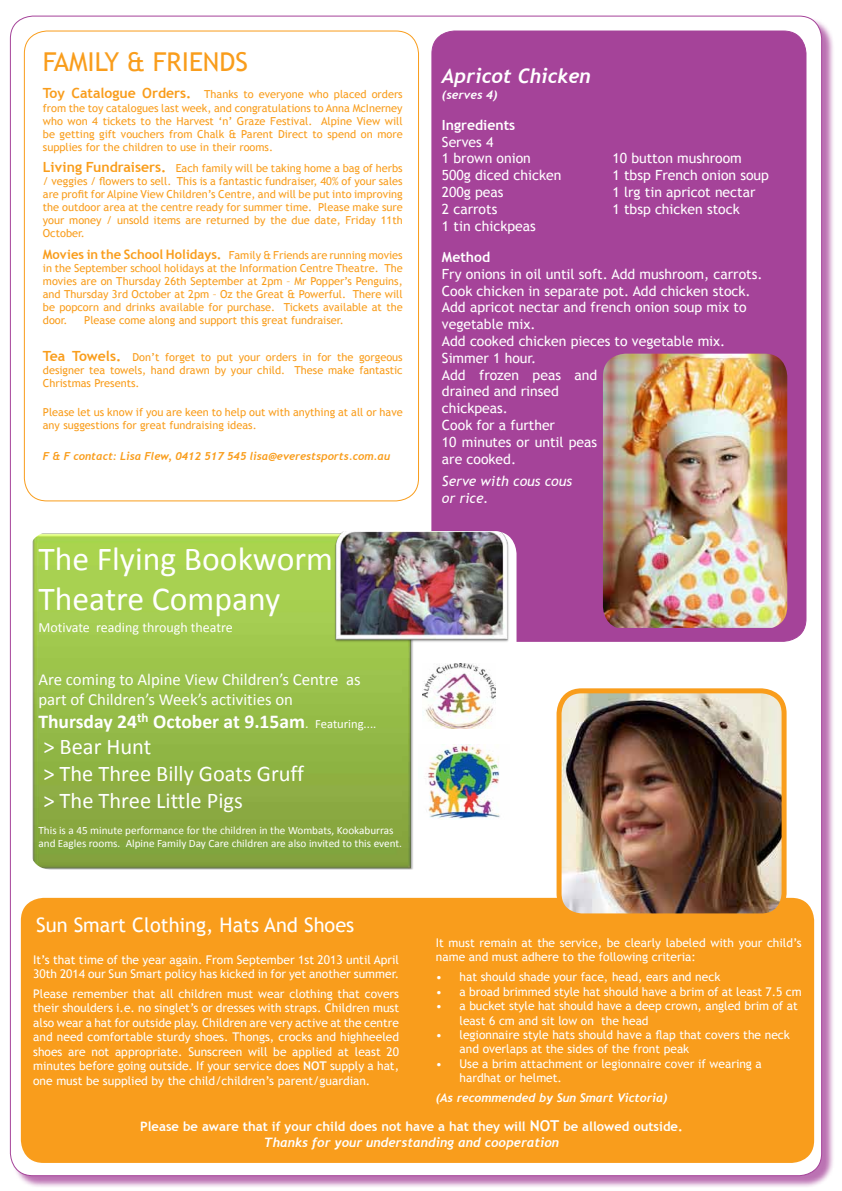
<style>
.page{position:relative;width:842px;height:1191px;background:#fff}
.page>*{position:absolute;margin:0;border:0;box-sizing:border-box;transform-origin:0 0}
.t1{font:33.6px/40.3px "Calibri";color:#fff}
.t2{font:26px "Trebuchet MS";color:#f99d1c}
.t3{font:22.4px/26.9px "Calibri";color:#fff}
.t4{font:20px "Trebuchet MS";color:#fff}
.t5{font:italic 700 20px "Trebuchet";color:#fff}
.t6{font:700 19.6px "Calibri";color:#fff}
.t7{font:16.8px/20.2px "Calibri";color:#fff}
.t8{font:14px/16.8px "Trebuchet MS";color:#fff}
.t9{font:14px "Calibri";color:#fff}
.t10{font:italic 14px/16.8px "Trebuchet MS";color:#fff}
.t11{font:700 14px "Trebuchet MS";color:#fff}
.t12{font:700 13px "Trebuchet MS";color:#fff}
.t13{font:italic 700 13px "Trebuchet";color:#fff}
.t14{font:12px/14.4px "Trebuchet MS";color:#fff}
.t15{font:italic 700 12px "Trebuchet";color:#fff}
.t16{font:11.2px/13.4px "Calibri";color:#fff}
.t17{font:11px/13px "Trebuchet MS";color:#f99d1c;text-align:justify}
.t18{font:italic 700 11px "Trebuchet";color:#f99d1c}
.s1{font-weight:700;font-size:14px}
.s2{font-weight:700;font-size:13px}
.s3{font-weight:400;font-size:14px}
.s4{font-weight:400;font-size:12.6px}
.s5{font-weight:700}
.s6{font-size:15px}
</style>
<div class="page">
<div style="left:11px;top:17px;width:824px;height:1171px;background:#a54399;opacity:.75"></div>
<div style="left:10px;top:16px;width:812px;height:1159px;background:#fff;border-radius:23px"></div>
<div style="left:21px;top:898px;width:793px;height:265px;background:#f99d1c;border-radius:23px"></div>
<div style="left:432px;top:31px;width:374px;height:610px;background:#a54399;border-radius:23px"></div>
<img style="left:603px;top:354px;width:184px;height:274px">
<img style="left:562px;top:694px;width:221px;height:218px">
<div style="left:556px;top:688px;width:230px;height:230px;border:5px solid #f99d1c;border-radius:23px"></div>
<img style="left:32px;top:533px;width:484px;height:336px">
<img style="left:333px;top:531px;width:178px;height:112px">
<img style="left:422px;top:664px;width:73px;height:64px">
<img style="left:418px;top:744px;width:92px;height:76px">
<h2 class="t2" style="left:43px;top:47px;width:207px">FAMILY &amp; FRIENDS</h2>
<p class="t17" style="left:43px;top:88px;width:361px"><span class="s1">Toy Catalogue Orders.</span> Thanks to everyone who placed orders from the toy catalogues last week, and congratulations to Anna McInerney who won 4 tickets to the Harvest ‘n’ Graze Festival. Alpine View will be getting gift vouchers from Chalk &amp; Parent Direct to spend on more supplies for the children to use in their rooms.</p>
<p class="t17" style="left:43px;top:162px;width:361px"><span class="s1">Living Fundraisers.</span> Each family will be taking home a bag of herbs / veggies / flowers to sell. This is a fantastic fundraiser, 40% of your sales are profit for Alpine View Children’s Centre, and will be put into improving the outdoor area at the centre ready for summer time. Please make sure your money / unsold items are returned by the due date, Friday 11th October.</p>
<p class="t17" style="left:43px;top:248px;width:361px"><span class="s2">Movies in the School Holidays.</span> Family &amp; Friends are running movies in the September school holidays at the Information Centre Theatre. The movies are on Thursday 26th September at 2pm – Mr Popper’s Penguins, and Thursday 3rd October at 2pm – Oz the Great &amp; Powerful. There will be popcorn and drinks available for purchase. Tickets available at the door.</p>
<p class="t17" style="left:84px;top:313px;width:261px">Please come along and support this great fundraiser.</p>
<p class="t17" style="left:43px;top:351px;width:361px"><span class="s1">Tea Towels.</span> Don’t forget to put your orders in for the gorgeous designer tea towels, hand drawn by your child. These make fantastic Christmas Presents.</p>
<p class="t17" style="left:43px;top:405px;width:361px">Please let us know if you are keen to help out with anything at all or have any suggestions for great fundraising ideas.</p>
<p class="t18" style="left:43px;top:450px;width:349px">F &amp; F contact: Lisa Flew, 0412 517 545 lisa@everestsports.com.au</p>
<h1 class="t1" style="left:38px;top:538px;width:296px">The Flying Bookworm<br>Theatre Company</h1>
<p class="t9" style="left:38px;top:618px;width:196px">Motivate reading through theatre</p>
<h3 class="t7" style="left:38px;top:669px;width:324px">Are coming to Alpine View Children’s Centre as part of Children’s Week’s activities on</h3>
<h3 class="t6" style="left:38px;top:709px;width:339px">Thursday 24<sup>th</sup> October at 9.15am<span class="s3">.</span> <span class="s4">Featuring....</span></h3>
<h3 class="t3" style="left:43px;top:733px;width:262px">&gt; Bear Hunt<br>&gt; The Three Billy Goats Gruff &gt; The Three Little Pigs</h3>
<p class="t16" style="left:38px;top:823px;width:365px">This is a 45 minute performance for the children in the Wombats, Kookaburras and Eagles rooms. Alpine Family Day Care children are also invited to this event.</p>
<h3 class="t5" style="left:442px;top:63px;width:150px">Apricot Chicken</h3>
<p class="t15" style="left:442px;top:87px;width:57px">(serves 4)</p>
<p class="t11" style="left:442px;top:116px;width:75px">Ingredients</p>
<p class="t8" style="left:442px;top:133px;width:90px">Serves 4<br>1 brown onion</p>
<p class="t8" style="left:612px;top:150px;width:131px">10 button mushroom</p>
<p class="t8" style="left:442px;top:167px;width:121px">500g diced chicken</p>
<p class="t8" style="left:612px;top:167px;width:158px">1 tbsp French onion soup</p>
<p class="t8" style="left:442px;top:184px;width:63px">200g peas</p>
<p class="t8" style="left:612px;top:184px;width:145px">1 lrg tin apricot nectar</p>
<p class="t8" style="left:442px;top:201px;width:57px">2 carrots</p>
<p class="t8" style="left:612px;top:201px;width:129px">1 tbsp chicken stock</p>
<p class="t8" style="left:442px;top:217px;width:95px">1 tin chickpeas</p>
<p class="t11" style="left:442px;top:248px;width:50px">Method</p>
<p class="t8" style="left:442px;top:265px;width:322px">Fry onions in oil until soft. Add mushroom, carrots.<br>Cook chicken in separate pot. Add chicken stock.<br>Add apricot nectar and french onion soup mix to vegetable mix.<br>Add cooked chicken pieces to vegetable mix.<br>Simmer 1 hour.<br>Add frozen peas and<br>drained and rinsed<br>chickpeas.<br>Cook for a further<br>10 minutes or until peas<br>are cooked.</p>
<p class="t10" style="left:442px;top:473px;width:132px">Serve with cous cous or rice.</p>
<h3 class="t4" style="left:36px;top:913px;width:320px">Sun Smart Clothing, Hats And Shoes</h3>
<p class="t14" style="left:33px;top:952px;width:367px">It’s that time of the year again. From September 1st 2013 until April<br>30th 2014 our Sun Smart policy has kicked in for yet another summer.</p>
<p class="t14" style="left:33px;top:986px;width:367px;text-align:justify">Please remember that all children must wear clothing that covers their shoulders i.e. no singlet’s or dresses with straps. Children must also wear a hat for outside play. Children are very active at the centre and need comfortable sturdy shoes. Thongs, crocks and highheeled shoes are not appropriate. Sunscreen will be applied at least 20 minutes before going outside. If your service does <span class="s5">NOT</span> supply a hat, one must be supplied by the child/children’s parent/guardian.</p>
<p class="t14" style="left:436px;top:935px;width:367px">It must remain at the service, be clearly labeled with your child’s name and must adhere to the following criteria:</p>
<p class="t14" style="left:436px;top:970px;width:286px">• hat should shade your face, head, ears and neck</p>
<p class="t14" style="left:436px;top:984px;width:367px">• a broad brimmed style hat should have a brim of at least 7.5 cm</p>
<p class="t14" style="left:459px;top:998px;width:340px;text-indent:-24px">• a bucket style hat should have a deep crown, angled brim of at least 6 cm and sit low on the head</p>
<p class="t14" style="left:459px;top:1027px;width:332px;text-indent:-24px">• legionnaire style hats should have a flap that covers the neck and overlaps at the sides of the front peak</p>
<p class="t14" style="left:459px;top:1056px;width:304px;text-indent:-24px">• Use a brim attachment or legionnaire cover if wearing a hardhat or helmet.</p>
<p class="t15" style="left:436px;top:1090px;width:233px">(As recommended by Sun Smart Victoria)</p>
<p class="t12" style="left:140px;top:1118px;width:544px">Please be aware that if your child does not have a hat they will <span class="s6">NOT</span> be allowed outside.</p>
<p class="t13" style="left:264px;top:1134px;width:297px">Thanks for your understanding and cooperation</p>
</div>
